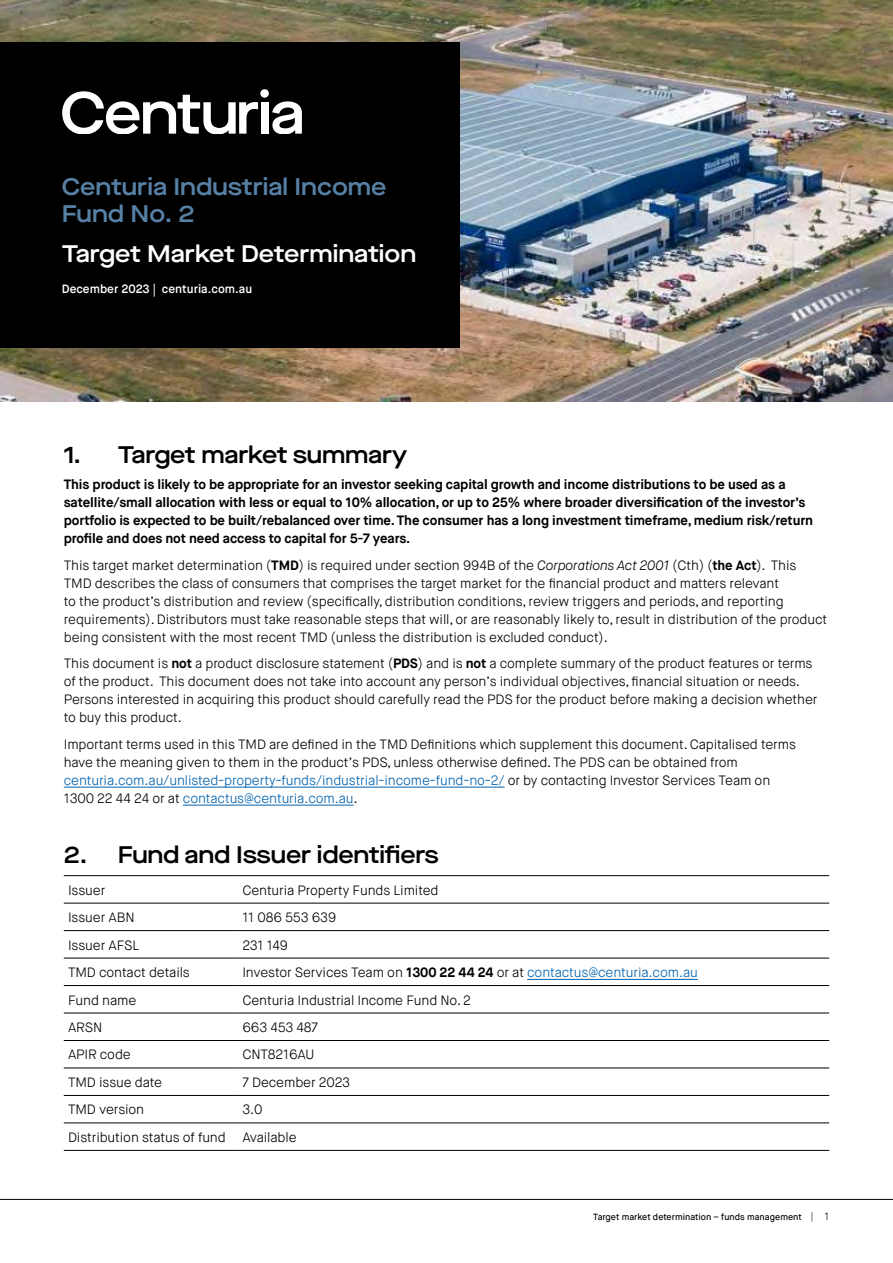
<style>
.page{position:relative;width:893px;height:1263px;background:#fff}
.page>*{position:absolute;margin:0;border:0;box-sizing:border-box;transform-origin:0 0}
.t1{font:600 24px "Maison Neue Extended";letter-spacing:-.01em;color:#000}
.t2{font:600 24px/27px "Maison Neue Extended";color:#5680a4}
.t3{font:600 24px "Maison Neue Extended";color:#fff}
.t4{font:300 13.5px/18px "Maison Neue";letter-spacing:-.01em;color:#000}
.t5{font:700 13.5px/18px "Maison Neue";letter-spacing:-.01em;color:#000}
.t6{font:600 12px "Maison Neue";color:#fff}
.t7{font:500 9px "Maison Neue";color:#000}
.s1{font-weight:700}
.s2{font-style:italic}
.s3{color:#0062ae}
.s4{font-weight:300;font-size:10.5px}
</style>
<div class="page">
<hr style="left:64px;top:787px;width:441px;height:1px;background:#0062ae">
<hr style="left:183px;top:805px;width:170px;height:1px;background:#0062ae">
<hr style="left:64px;top:875px;width:174px;height:1px;background:#000">
<hr style="left:238px;top:875px;width:591px;height:1px;background:#000">
<hr style="left:64px;top:903px;width:174px;height:1px;background:#000">
<hr style="left:238px;top:903px;width:591px;height:1px;background:#000">
<hr style="left:64px;top:930px;width:174px;height:1px;background:#000">
<hr style="left:238px;top:930px;width:591px;height:1px;background:#000">
<hr style="left:64px;top:958px;width:174px;height:1px;background:#000">
<hr style="left:238px;top:958px;width:591px;height:1px;background:#000">
<hr style="left:64px;top:985px;width:174px;height:1px;background:#000">
<hr style="left:238px;top:985px;width:591px;height:1px;background:#000">
<hr style="left:64px;top:1013px;width:174px;height:1px;background:#000">
<hr style="left:238px;top:1013px;width:591px;height:1px;background:#000">
<hr style="left:64px;top:1040px;width:174px;height:1px;background:#000">
<hr style="left:238px;top:1040px;width:591px;height:1px;background:#000">
<hr style="left:64px;top:1067px;width:174px;height:1px;background:#000">
<hr style="left:238px;top:1067px;width:591px;height:1px;background:#000">
<hr style="left:64px;top:1095px;width:174px;height:1px;background:#000">
<hr style="left:238px;top:1095px;width:591px;height:1px;background:#000">
<hr style="left:64px;top:1122px;width:174px;height:1px;background:#000">
<hr style="left:238px;top:1122px;width:591px;height:1px;background:#000">
<hr style="left:64px;top:1150px;width:174px;height:1px;background:#000">
<hr style="left:238px;top:1150px;width:591px;height:1px;background:#000">
<hr style="left:527px;top:979px;width:171px;height:1px;background:#0062ae">
<img style="left:0;top:0;width:893px;height:402px">
<div style="left:0;top:42px;width:459px;height:306px;background:#000"></div>
<div style="left:261px;top:102px;width:7px;height:32px;background:#fff"></div>
<svg style="left:272px;top:101px;width:30px;height:33px"></svg>
<div style="left:260px;top:90px;width:9px;height:8px;background:#fff;border-radius:50%"></div>
<svg style="left:62px;top:91px;width:196px;height:43px"></svg>
<hr style="left:0;top:1199px;width:893px;height:1px;background:#000">
<h1 class="t2" style="left:62px;top:176px;width:326px">Centuria Industrial Income<br>Fund No. 2</h1>
<h1 class="t3" style="left:62px;top:244px;width:356px">Target Market Determination</h1>
<p class="t6" style="left:62px;top:283px;width:192px">December 2023 | centuria.com.au</p>
<h1 class="t1" style="left:64px;top:444px;width:345px">1. Target market summary</h1>
<p class="t5" style="left:64px;top:477px;width:751px">This product is likely to be appropriate for an investor seeking capital growth and income distributions to be used as a satellite/small allocation with less or equal to 10% allocation, or up to 25% where broader diversi昀椀cation of the investor’s portfolio is expected to be built/rebalanced over time. The consumer has a long investment timeframe, medium risk/return pro昀椀le and does not need access to capital for 5-7 years.</p>
<p class="t4" style="left:64px;top:557px;width:765px">This target market determination (<span class="s1">TMD</span>) is required under section 994B of the <span class="s2">Corporations Act 2001</span> (Cth) (<span class="s1">the Act</span>). This TMD describes the class of consumers that comprises the target market for the 昀椀nancial product and matters relevant<br>to the product’s distribution and review (speci昀椀cally, distribution conditions, review triggers and periods, and reporting requirements). Distributors must take reasonable steps that will, or are reasonably likely to, result in distribution of the product being consistent with the most recent TMD (unless the distribution is excluded conduct).</p>
<p class="t4" style="left:64px;top:656px;width:755px">This document is <span class="s1">not</span> a product disclosure statement (<span class="s1">PDS</span>) and is <span class="s1">not</span> a complete summary of the product features or terms of the product. This document does not take into account any person’s individual objectives, 昀椀nancial situation or needs.<br>Persons interested in acquiring this product should carefully read the PDS for the product before making a decision whether to buy this product.</p>
<p class="t4" style="left:64px;top:735px;width:734px">Important terms used in this TMD are de昀椀ned in the TMD De昀椀nitions which supplement this document. Capitalised terms have the meaning given to them in the product’s PDS, unless otherwise de昀椀ned. The PDS can be obtained from <span class="s3">centuria.com.au/unlisted-property-funds/industrial-income-fund-no-2/</span> or by contacting Investor Services Team on 1300 22 44 24 or at <span class="s3">contactus@centuria.com.au</span>.</p>
<h1 class="t1" style="left:64px;top:844px;width:376px">2. Fund and Issuer identifiers</h1>
<p class="t4" style="left:68px;top:882px;width:39px">Issuer</p>
<p class="t4" style="left:242px;top:881px;width:198px">Centuria Property Funds Limited</p>
<p class="t4" style="left:68px;top:910px;width:68px">Issuer ABN</p>
<p class="t4" style="left:242px;top:910px;width:95px">11 086 553 639</p>
<p class="t4" style="left:68px;top:936px;width:73px">Issuer AFSL</p>
<p class="t4" style="left:242px;top:936px;width:47px">231 149</p>
<p class="t4" style="left:68px;top:965px;width:123px">TMD contact details</p>
<p class="t4" style="left:242px;top:963px;width:457px">Investor Services Team on <span class="s1">1300 22 44 24</span> or at <span class="s3">contactus@centuria.com.au</span></p>
<p class="t4" style="left:68px;top:991px;width:70px">Fund name</p>
<p class="t4" style="left:242px;top:991px;width:230px">Centuria Industrial Income Fund No. 2</p>
<p class="t4" style="left:68px;top:1018px;width:36px">ARSN</p>
<p class="t4" style="left:242px;top:1020px;width:77px">663 453 487</p>
<p class="t4" style="left:68px;top:1047px;width:64px">APIR code</p>
<p class="t4" style="left:242px;top:1046px;width:74px">CNT8216AU</p>
<p class="t4" style="left:68px;top:1075px;width:96px">TMD issue date</p>
<p class="t4" style="left:242px;top:1073px;width:109px">7 December 2023</p>
<p class="t4" style="left:68px;top:1101px;width:78px">TMD version</p>
<p class="t4" style="left:68px;top:1097px;width:230px;line-height:27.5px;text-indent:174px">3.0<br>Distribution status of fund Available</p>
<p class="t7" style="left:593px;top:1214px;width:237px">Target market determination – funds management <sup>|</sup> <span class="s4">1</span></p>
</div>
